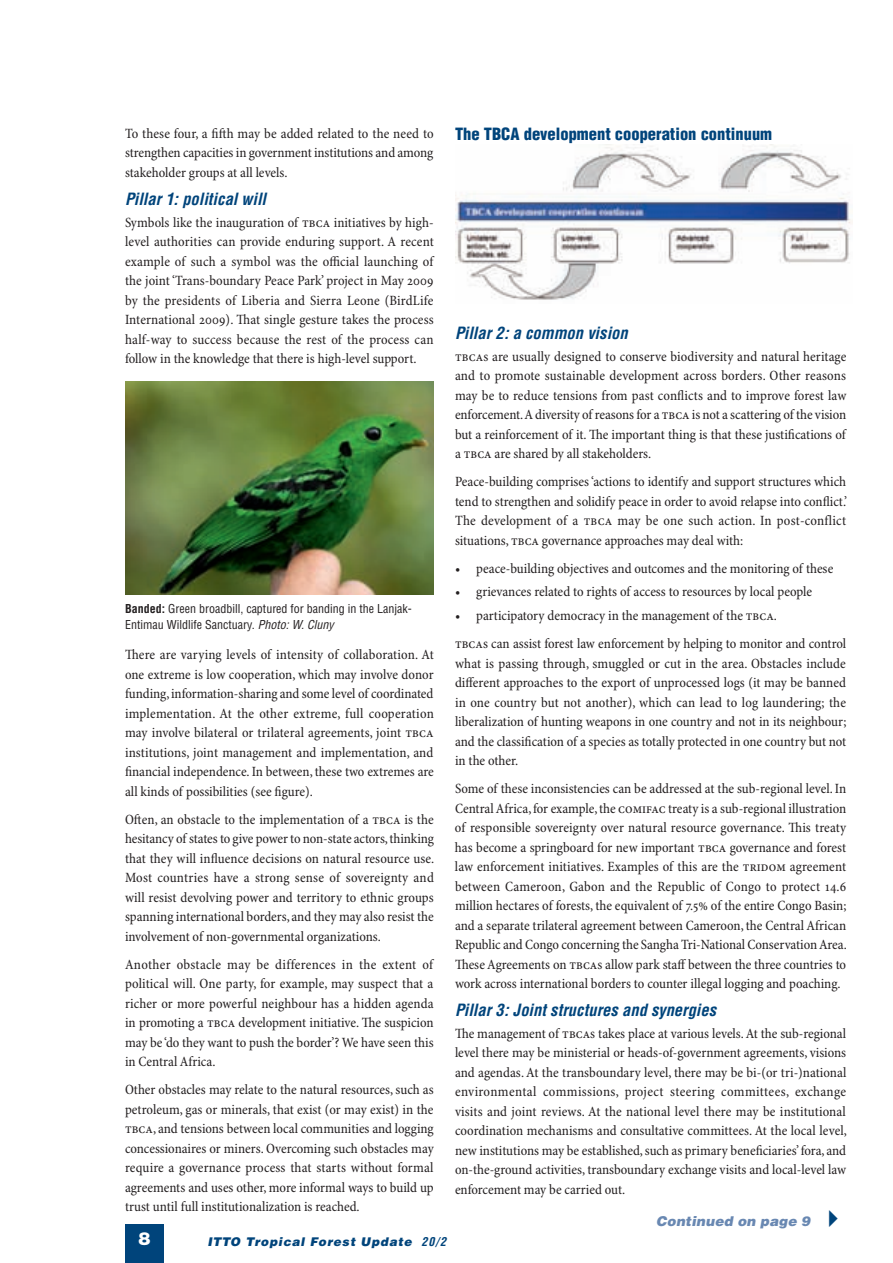
<style>
.page{position:relative;width:893px;height:1263px;background:#fff}
.page>*{position:absolute;margin:0;border:0;box-sizing:border-box;transform-origin:0 0}
.t1{font:900 18px "Helvetica Neue";color:#fff}
.BODY_Subtitle_2{font:italic 700 condensed 16.5px "Helvetica";color:#00447b}
.FIGURE_TABLE__a__Hea{font:900 condensed 16.5px "Helvetica";color:#00447b}
.BODY_Text{font:condensed 14.25px/19.5px "Minion Pro";color:#231f20;text-align:justify}
.Bullet{font:condensed 14.25px "Minion Pro";color:#231f20}
.BODY_Subtitle_1{font:italic 900 13.5px "Helvetica";letter-spacing:.015em;color:#6988b2}
.t2{font:condensed 12px/16.5px "Helvetica";color:#231f20}
.t3{font:italic 900 12px "Helvetica";letter-spacing:.065em;color:#00447b}
.s1{font-weight:700}
.s2{font-style:italic}
.s3{color:#00447b}
.s4{font-weight:700;font-stretch:condensed}
</style>
<div class="page">
<div style="left:125px;top:1225px;width:39px;height:38px;background:#00447b"></div>
<img style="left:125px;top:382px;width:309px;height:212px">
<img style="left:455px;top:144px;width:397px;height:156px">
<p class="BODY_Text" style="left:125px;top:124px;width:310px">To these four, a fifth may be added related to the need to strengthen capacities in government institutions and among stakeholder groups at all levels.</p>
<p class="BODY_Subtitle_2" style="left:125px;top:189px;width:143px">Pillar 1: political will</p>
<p class="BODY_Text" style="left:125px;top:213px;width:310px">Symbols like the inauguration of Tbca initiatives by high&shy;level authorities can provide enduring support. A recent example of such a symbol was the official launching of the joint ‘Trans-boundary Peace Park’ project in May 2009 by the presidents of Liberia and Sierra Leone (BirdLife International 2009). That single gesture takes the process half-way to success because the rest of the process can follow in the knowledge that there is high-level support.</p>
<p class="t2" style="left:125px;top:600px;width:288px"><span class="s1">Banded:</span> Green broadbill, captured for banding in the Lanjak-<br>Entimau Wildlife Sanctuary. <span class="s2">Photo: W. Cluny</span></p>
<p class="BODY_Text" style="left:125px;top:645px;width:310px">There are varying levels of intensity of collaboration. At one extreme is low cooperation, which may involve donor funding, information-sharing and some level of coordinated implementation. At the other extreme, full cooperation may involve bilateral or trilateral agreements, joint Tbca institutions, joint management and implementation, and financial independence. In between, these two extremes are all kinds of possibilities (see figure).</p>
<p class="BODY_Text" style="left:125px;top:810px;width:311px">Often, an obstacle to the implementation of a Tbca is the hesitancy of states to give power to non-state actors, thinking that they will influence decisions on natural resource use.<br>Most countries have a strong sense of sovereignty and will resist devolving power and territory to ethnic groups spanning international borders, and they may also resist the involvement of non-governmental organizations.</p>
<p class="BODY_Text" style="left:125px;top:955px;width:310px">Another obstacle may be differences in the extent of political will. One party, for example, may suspect that a richer or more powerful neighbour has a hidden agenda in promoting a Tbca development initiative. The suspicion may be ‘do they want to push the border’? We have seen this in Central Africa.</p>
<p class="BODY_Text" style="left:125px;top:1080px;width:310px">Other obstacles may relate to the natural resources, such as petroleum, gas or minerals, that exist (or may exist) in the Tbca, and tensions between local communities and logging concessionaires or miners. Overcoming such obstacles may require a governance process that starts without formal agreements and uses other, more informal ways to build up trust until full institutionalization is reached.</p>
<p class="FIGURE_TABLE__a__Hea" style="left:455px;top:123px;width:319px">The TBCA development cooperation continuum</p>
<p class="BODY_Subtitle_2" style="left:455px;top:323px;width:174px">Pillar 2: a common vision</p>
<p class="BODY_Text" style="left:455px;top:347px;width:393px">Tbcas are usually designed to conserve biodiversity and natural heritage and to promote sustainable development across borders. Other reasons may be to reduce tensions from past conflicts and to improve forest law enforcement. A diversity of reasons for a Tbca is not a scattering of the vision but a reinforcement of it. The important thing is that these justifications of a Tbca are shared by all stakeholders.</p>
<p class="BODY_Text" style="left:455px;top:472px;width:394px">Peace-building comprises ‘actions to identify and support structures which tend to strengthen and solidify peace in order to avoid relapse into conflict.’ The development of a Tbca may be one such action. In post-conflict situations, Tbca governance approaches may deal with:</p>
<p class="Bullet" style="left:455px;top:560px;width:380px">• peace-building objectives and outcomes and the monitoring of these</p>
<p class="Bullet" style="left:455px;top:583px;width:359px">• grievances related to rights of access to resources by local people</p>
<p class="Bullet" style="left:455px;top:607px;width:323px">• participatory democracy in the management of the Tbca.</p>
<p class="BODY_Text" style="left:455px;top:634px;width:393px">Tbcas can assist forest law enforcement by helping to monitor and control what is passing through, smuggled or cut in the area. Obstacles include different approaches to the export of unprocessed logs (it may be banned in one country but not another), which can lead to log laundering; the liberalization of hunting weapons in one country and not in its neighbour; and the classification of a species as totally protected in one country but not in the other.</p>
<p class="BODY_Text" style="left:455px;top:779px;width:393px">Some of these inconsistencies can be addressed at the sub-regional level. In Central Africa, for example, the Comifac treaty is a sub-regional illustration of responsible sovereignty over natural resource governance. This treaty has become a springboard for new important Tbca governance and forest law enforcement initiatives. Examples of this are the Tridom agreement between Cameroon, Gabon and the Republic of Congo to protect 14.6 million hectares of forests, the equivalent of 7.5% of the entire Congo Basin; and a separate trilateral agreement between Cameroon, the Central African Republic and Congo concerning the Sangha Tri-National Conservation Area.<br>These Agreements on Tbcas allow park staff between the three countries to work across international borders to counter illegal logging and poaching.</p>
<p class="BODY_Subtitle_2" style="left:455px;top:1000px;width:263px">Pillar 3: Joint structures and synergies</p>
<p class="BODY_Text" style="left:455px;top:1024px;width:393px">The management of Tbcas takes place at various levels. At the sub-regional level there may be ministerial or heads-of-government agreements, visions and agendas. At the transboundary level, there may be bi-(or tri-)national environmental commissions, project steering committees, exchange visits and joint reviews. At the national level there may be institutional coordination mechanisms and consultative committees. At the local level, new institutions may be established, such as primary beneficiaries’ fora, and on-the-ground activities, transboundary exchange visits and local-level law enforcement may be carried out.</p>
<p class="BODY_Subtitle_1" style="left:656px;top:1213px;width:192px">Continued on page 9 <span class="s3">✔</span></p>
<p class="t1" style="left:138px;top:1228px;width:14px">8</p>
<p class="t3" style="left:207px;top:1233px;width:240px">ITTO Tropical Forest Update <span class="s4">20/2</span></p>
</div>
